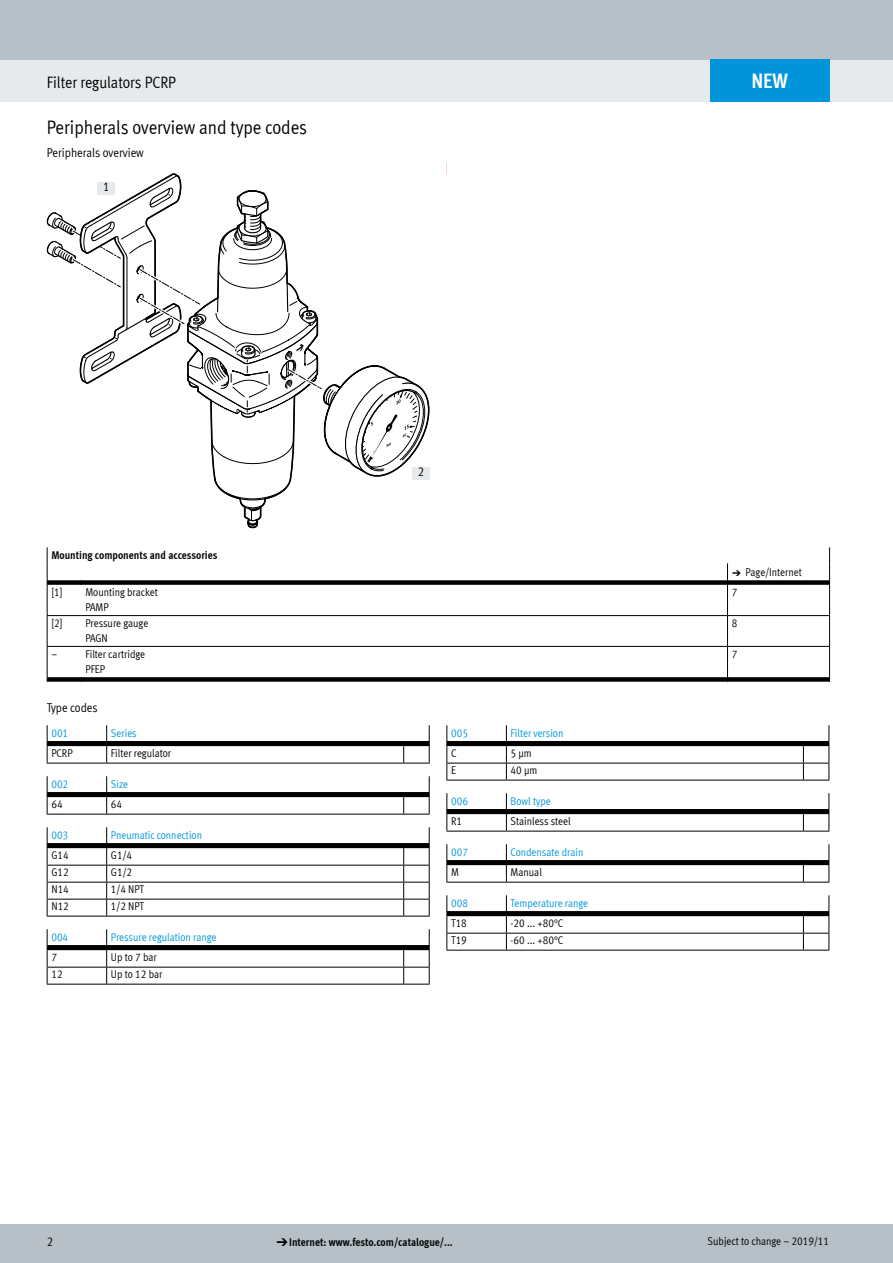
<style>
.page{position:relative;width:893px;height:1263px;background:#fff}
.page>*{position:absolute;margin:0;border:0;box-sizing:border-box;transform-origin:0 0}
.FES_box_title{font:700 21px "Meta Cond LF";color:#fff}
.FES_title_section{font:19.5px "Meta Cond LF";color:#000}
.FES_title_family{font:16.5px "Meta Cond LF";color:#000}
.FES_regular{font:12.75px "Meta Cond LF";color:#000}
.FES_regular_centre{font:12.75px "Meta Cond LF";color:#000}
.FES_tab_regular{font:11.25px "Meta Cond LF";color:#000}
.t1{font:11.25px "Meta Cond LF";color:#0095db}
.FES_tab_head_1{font:700 11.25px "Meta Cond LF";color:#000}
.FES_tab_head_2{font:11.25px "Meta Cond LF";color:#000}
.s1{font-family:"Meto Pict 182"}
.s2{font-family:"Meto Pict 182";font-weight:400}
</style>
<div class="page">
<div style="left:0;top:1225px;width:893px;height:38px;background:#b6c0c6"></div>
<div style="left:0;top:60px;width:893px;height:42px;background:#e7eaec"></div>
<div style="left:0;top:0;width:893px;height:60px;background:#b6c0c6"></div>
<svg style="left:47px;top:173px;width:382px;height:356px"></svg>
<div style="left:98px;top:182px;width:17px;height:12px;background:#e7eaec"></div>
<div style="left:412px;top:467px;width:17px;height:12px;background:#e7eaec"></div>
<svg style="left:446px;top:163px;width:1px;height:12px"></svg>
<svg style="left:48px;top:580px;width:781px;height:102px"></svg>
<hr style="left:47px;top:585px;width:1px;height:30px;background:#000">
<hr style="left:727px;top:585px;width:1px;height:30px;background:#000">
<hr style="left:829px;top:585px;width:1px;height:30px;background:#000">
<hr style="left:47px;top:615px;width:34px;height:1px;background:#000">
<hr style="left:47px;top:616px;width:1px;height:30px;background:#000">
<hr style="left:81px;top:615px;width:646px;height:1px;background:#000">
<hr style="left:727px;top:615px;width:103px;height:1px;background:#000">
<hr style="left:727px;top:616px;width:1px;height:30px;background:#000">
<hr style="left:829px;top:616px;width:1px;height:30px;background:#000">
<hr style="left:47px;top:646px;width:34px;height:1px;background:#000">
<hr style="left:47px;top:647px;width:1px;height:30px;background:#000">
<hr style="left:81px;top:646px;width:646px;height:1px;background:#000">
<hr style="left:727px;top:646px;width:103px;height:1px;background:#000">
<hr style="left:727px;top:647px;width:1px;height:30px;background:#000">
<hr style="left:829px;top:647px;width:1px;height:30px;background:#000">
<svg style="left:47px;top:547px;width:1px;height:38px"></svg>
<svg style="left:727px;top:563px;width:1px;height:22px"></svg>
<svg style="left:829px;top:547px;width:1px;height:38px"></svg>
<div style="left:710px;top:60px;width:119px;height:42px;background:#0095db"></div>
<svg style="left:47px;top:725px;width:383px;height:39px"></svg>
<svg style="left:47px;top:776px;width:383px;height:39px"></svg>
<svg style="left:47px;top:827px;width:383px;height:90px"></svg>
<svg style="left:47px;top:929px;width:383px;height:56px"></svg>
<svg style="left:446px;top:725px;width:383px;height:56px"></svg>
<svg style="left:446px;top:793px;width:383px;height:39px"></svg>
<svg style="left:446px;top:844px;width:383px;height:39px"></svg>
<svg style="left:446px;top:895px;width:383px;height:56px"></svg>
<p class="FES_title_family" style="left:47px;top:72px;width:131px">Filter regulators PCRP</p>
<p class="FES_title_section" style="left:47px;top:116px;width:262px">Peripherals overview and type codes</p>
<p class="FES_regular" style="left:47px;top:144px;width:99px">Peripherals overview</p>
<p class="FES_regular_centre" style="left:103px;top:179px;width:8px">1</p>
<p class="FES_box_title" style="left:751px;top:67px;width:38px">NEW</p>
<p class="FES_regular_centre" style="left:418px;top:464px;width:8px">2</p>
<p class="FES_tab_head_1" style="left:51px;top:548px;width:168px">Mounting components and accessories</p>
<p class="FES_tab_head_2" style="left:732px;top:565px;width:72px"><span class="s1">a</span> Page/Internet</p>
<p class="FES_tab_regular" style="left:51px;top:585px;width:13px">[1]</p>
<p class="FES_tab_regular" style="left:85px;top:585px;width:74px">Mounting bracket</p>
<p class="FES_tab_regular" style="left:85px;top:600px;width:25px">PAMP</p>
<p class="FES_tab_regular" style="left:732px;top:585px;width:7px">7</p>
<p class="FES_tab_regular" style="left:51px;top:616px;width:13px">[2]</p>
<p class="FES_tab_regular" style="left:85px;top:616px;width:64px">Pressure gauge</p>
<p class="FES_tab_regular" style="left:85px;top:631px;width:24px">PAGN</p>
<p class="FES_tab_regular" style="left:732px;top:616px;width:7px">8</p>
<p class="FES_tab_regular" style="left:51px;top:647px;width:7px">–</p>
<p class="FES_tab_regular" style="left:85px;top:647px;width:61px">Filter cartridge</p>
<p class="FES_tab_regular" style="left:85px;top:662px;width:21px">PFEP</p>
<p class="FES_tab_regular" style="left:732px;top:647px;width:7px">7</p>
<p class="FES_regular" style="left:47px;top:700px;width:52px">Type codes</p>
<p class="t1" style="left:51px;top:726px;width:18px">001</p>
<p class="t1" style="left:111px;top:726px;width:27px">Series</p>
<p class="FES_tab_regular" style="left:51px;top:746px;width:23px">PCRP</p>
<p class="FES_tab_regular" style="left:111px;top:746px;width:62px">Filter regulator</p>
<p class="t1" style="left:51px;top:777px;width:18px">002</p>
<p class="t1" style="left:111px;top:777px;width:19px">Size</p>
<p class="FES_tab_regular" style="left:51px;top:797px;width:13px">64</p>
<p class="FES_tab_regular" style="left:111px;top:797px;width:13px">64</p>
<p class="t1" style="left:51px;top:828px;width:18px">003</p>
<p class="t1" style="left:111px;top:828px;width:93px">Pneumatic connection</p>
<p class="FES_tab_regular" style="left:51px;top:848px;width:19px">G14</p>
<p class="FES_tab_regular" style="left:111px;top:848px;width:23px">G1/4</p>
<p class="FES_tab_regular" style="left:51px;top:865px;width:19px">G12</p>
<p class="FES_tab_regular" style="left:111px;top:865px;width:23px">G1/2</p>
<p class="FES_tab_regular" style="left:51px;top:882px;width:19px">N14</p>
<p class="FES_tab_regular" style="left:111px;top:882px;width:35px">1/4 NPT</p>
<p class="FES_tab_regular" style="left:51px;top:899px;width:19px">N12</p>
<p class="FES_tab_regular" style="left:111px;top:899px;width:35px">1/2 NPT</p>
<p class="t1" style="left:51px;top:930px;width:18px">004</p>
<p class="t1" style="left:111px;top:930px;width:107px">Pressure regulation range</p>
<p class="FES_tab_regular" style="left:51px;top:950px;width:7px">7</p>
<p class="FES_tab_regular" style="left:111px;top:950px;width:47px">Up to 7 bar</p>
<p class="FES_tab_regular" style="left:51px;top:967px;width:13px">12</p>
<p class="FES_tab_regular" style="left:111px;top:967px;width:53px">Up to 12 bar</p>
<p class="t1" style="left:451px;top:726px;width:18px">005</p>
<p class="t1" style="left:511px;top:726px;width:54px">Filter version</p>
<p class="FES_tab_regular" style="left:451px;top:746px;width:7px">C</p>
<p class="FES_tab_regular" style="left:511px;top:746px;width:23px">5 μm</p>
<p class="FES_tab_regular" style="left:451px;top:763px;width:6px">E</p>
<p class="FES_tab_regular" style="left:511px;top:763px;width:28px">40 μm</p>
<p class="t1" style="left:451px;top:794px;width:18px">006</p>
<p class="t1" style="left:511px;top:794px;width:42px">Bowl type</p>
<p class="FES_tab_regular" style="left:451px;top:814px;width:13px">R1</p>
<p class="FES_tab_regular" style="left:511px;top:814px;width:62px">Stainless steel</p>
<p class="t1" style="left:451px;top:845px;width:18px">007</p>
<p class="t1" style="left:511px;top:845px;width:74px">Condensate drain</p>
<p class="FES_tab_regular" style="left:451px;top:865px;width:9px">M</p>
<p class="FES_tab_regular" style="left:511px;top:865px;width:33px">Manual</p>
<p class="t1" style="left:451px;top:896px;width:18px">008</p>
<p class="t1" style="left:511px;top:896px;width:79px">Temperature range</p>
<p class="FES_tab_regular" style="left:451px;top:916px;width:17px">T18</p>
<p class="FES_tab_regular" style="left:511px;top:916px;width:54px">-20 ... +80°C</p>
<p class="FES_tab_regular" style="left:451px;top:933px;width:17px">T19</p>
<p class="FES_tab_regular" style="left:511px;top:933px;width:54px">-60 ... +80°C</p>
<p class="FES_regular" style="left:47px;top:1234px;width:8px">2</p>
<p class="FES_tab_head_1" style="left:276px;top:1235px;width:178px"><span class="s2">d</span>Internet: www.festo.com/catalogue/...</p>
<p class="FES_tab_regular" style="left:708px;top:1234px;width:123px">Subject to change – 2019/11</p>
</div>
